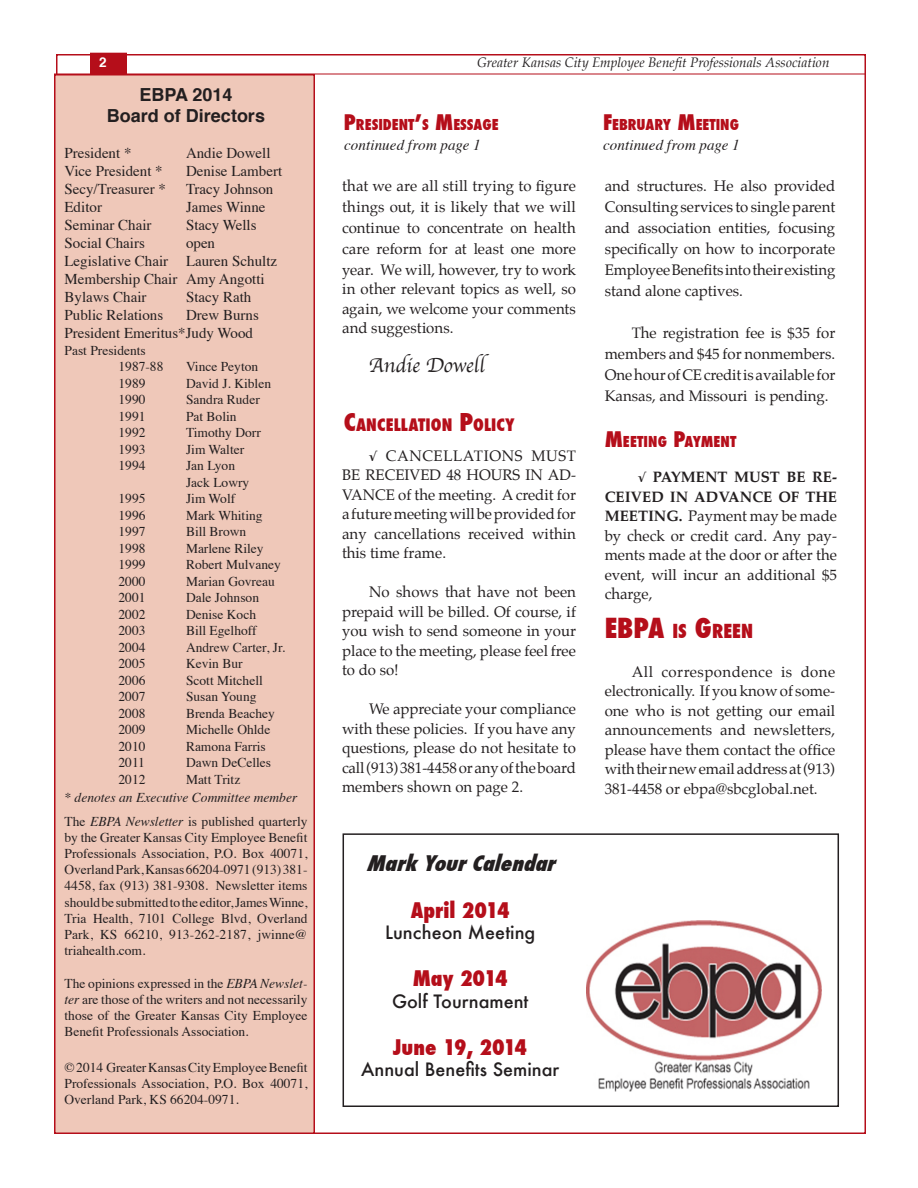
<style>
.page{position:relative;width:918px;height:1188px;background:#fff}
.page>*{position:absolute;margin:0;border:0;box-sizing:border-box;transform-origin:0 0}
.Headline{font:800 condensed 21px "Futura";color:#b50e1a}
.Headline-2{font:italic 800 condensed 21px "Futura";color:#231f20}
.Body_text{font:21px "Apple Chancery";letter-spacing:-.005em;color:#231f20}
.Headline-3{font:800 condensed 18.9px "Futura";color:#b50e1a}
.Headline-4{font:500 18px "Futura";color:#231f20}
.t1{font:700 18px "Helvetica";color:#231f20}
.t2{font:800 condensed 16.8px "Futura";letter-spacing:.005em;color:#b50e1a}
.Body_text-2{font:15px/19.5px "Palatino";color:#231f20;text-align:justify}
.t3{font:15px "Times";color:#231f20}
.Body_text-3{font:italic 15px "Times";letter-spacing:.01em;color:#231f20}
.Headline-5{font:800 condensed 14.7px "Futura";color:#b50e1a}
.t4{font:13.5px/16.2px "Times";color:#231f20;text-align:justify}
.t5{font:italic 13.5px "Palatino";letter-spacing:.005em;color:#231f20}
.t6{font:italic 13.5px "Times";color:#231f20}
.t7{font:700 13.5px "Helvetica";color:#fff}
.s1{font-style:italic}
.s2{font-size:21px}
.s3{font-size:24px}
.s4{font-weight:700}
.s5{font-size:27px}
</style>
<div class="page">
<hr style="left:54px;top:74px;width:812px;height:1px;background:#b50e1a">
<div style="left:90px;top:53px;width:37px;height:21px;background:#b50e1a"></div>
<div style="left:54px;top:74px;width:261px;height:1060px;background:#efc8b9;border:2px solid #b50e1a"></div>
<div style="left:343px;top:833px;width:496px;height:274px;border:2px solid #231f20"></div>
<img style="left:586px;top:920px;width:235px;height:171px">
<p class="t7" style="left:99px;top:52px;width:9px">2</p>
<p class="t5" style="left:477px;top:52px;width:354px">Greater Kansas City Employee Benefit Professionals Association</p>
<p class="t1" style="left:139px;top:80px;width:95px">EBPA 2014</p>
<p class="t1" style="left:107px;top:101px;width:160px">Board of Directors</p>
<p class="t3" style="left:64px;top:139px;width:69px">President *</p>
<p class="t3" style="left:186px;top:139px;width:86px">Andie Dowell</p>
<p class="t3" style="left:64px;top:157px;width:100px">Vice President *</p>
<p class="t3" style="left:186px;top:157px;width:98px">Denise Lambert</p>
<p class="t3" style="left:64px;top:175px;width:103px">Secy/Treasurer *</p>
<p class="t3" style="left:186px;top:175px;width:89px">Tracy Johnson</p>
<p class="t3" style="left:64px;top:193px;width:39px">Editor</p>
<p class="t3" style="left:186px;top:193px;width:81px">James Winne</p>
<p class="t3" style="left:64px;top:211px;width:89px">Seminar Chair</p>
<p class="t3" style="left:186px;top:211px;width:72px">Stacy Wells</p>
<p class="t3" style="left:64px;top:229px;width:82px">Social Chairs</p>
<p class="t3" style="left:186px;top:229px;width:31px">open</p>
<p class="t3" style="left:64px;top:247px;width:214px">Legislative Chair Lauren Schultz</p>
<p class="t3" style="left:64px;top:265px;width:202px">Membership Chair Amy Angotti</p>
<p class="t3" style="left:64px;top:283px;width:84px">Bylaws Chair</p>
<p class="t3" style="left:186px;top:283px;width:67px">Stacy Rath</p>
<p class="t3" style="left:64px;top:301px;width:100px">Public Relations</p>
<p class="t3" style="left:186px;top:301px;width:74px">Drew Burns</p>
<p class="t3" style="left:64px;top:319px;width:190px">President Emeritus*Judy Wood</p>
<p class="t4" style="left:64px;top:341px;width:83px">Past Presidents</p>
<p class="t4" style="left:118px;top:357px;width:46px">1987-88</p>
<p class="t4" style="left:186px;top:357px;width:74px">Vince Peyton</p>
<p class="t4" style="left:118px;top:374px;width:28px">1989</p>
<p class="t4" style="left:186px;top:374px;width:87px">David J. Kiblen</p>
<p class="t4" style="left:118px;top:390px;width:28px">1990</p>
<p class="t4" style="left:186px;top:390px;width:75px">Sandra Ruder</p>
<p class="t4" style="left:118px;top:407px;width:28px">1991</p>
<p class="t4" style="left:186px;top:407px;width:52px">Pat Bolin</p>
<p class="t4" style="left:118px;top:423px;width:28px">1992</p>
<p class="t4" style="left:186px;top:423px;width:76px">Timothy Dorr</p>
<p class="t4" style="left:118px;top:440px;width:28px">1993</p>
<p class="t4" style="left:186px;top:440px;width:60px">Jim Walter</p>
<p class="t4" style="left:118px;top:456px;width:28px">1994</p>
<p class="t4" style="left:186px;top:456px;width:51px">Jan Lyon</p>
<p class="t4" style="left:186px;top:473px;width:65px">Jack Lowry</p>
<p class="t4" style="left:118px;top:489px;width:28px">1995</p>
<p class="t4" style="left:186px;top:489px;width:51px">Jim Wolf</p>
<p class="t4" style="left:118px;top:506px;width:28px">1996</p>
<p class="t4" style="left:186px;top:506px;width:78px">Mark Whiting</p>
<p class="t4" style="left:118px;top:522px;width:28px">1997</p>
<p class="t4" style="left:186px;top:522px;width:62px">Bill Brown</p>
<p class="t4" style="left:118px;top:539px;width:28px">1998</p>
<p class="t4" style="left:186px;top:539px;width:79px">Marlene Riley</p>
<p class="t4" style="left:118px;top:555px;width:28px">1999</p>
<p class="t4" style="left:186px;top:555px;width:96px">Robert Mulvaney</p>
<p class="t4" style="left:118px;top:572px;width:28px">2000</p>
<p class="t4" style="left:186px;top:572px;width:90px">Marian Govreau</p>
<p class="t4" style="left:118px;top:588px;width:28px">2001</p>
<p class="t4" style="left:186px;top:588px;width:75px">Dale Johnson</p>
<p class="t4" style="left:118px;top:605px;width:28px">2002</p>
<p class="t4" style="left:186px;top:605px;width:72px">Denise Koch</p>
<p class="t4" style="left:118px;top:621px;width:28px">2003</p>
<p class="t4" style="left:186px;top:621px;width:72px">Bill Egelhoff</p>
<p class="t4" style="left:118px;top:638px;width:28px">2004</p>
<p class="t4" style="left:186px;top:638px;width:101px">Andrew Carter, Jr.</p>
<p class="t4" style="left:118px;top:654px;width:28px">2005</p>
<p class="t4" style="left:186px;top:654px;width:58px">Kevin Bur</p>
<p class="t4" style="left:118px;top:671px;width:28px">2006</p>
<p class="t4" style="left:186px;top:671px;width:78px">Scott Mitchell</p>
<p class="t4" style="left:118px;top:687px;width:28px">2007</p>
<p class="t4" style="left:186px;top:687px;width:72px">Susan Young</p>
<p class="t4" style="left:118px;top:704px;width:28px">2008</p>
<p class="t4" style="left:186px;top:704px;width:90px">Brenda Beachey</p>
<p class="t4" style="left:118px;top:720px;width:28px">2009</p>
<p class="t4" style="left:186px;top:720px;width:86px">Michelle Ohlde</p>
<p class="t4" style="left:118px;top:737px;width:28px">2010</p>
<p class="t4" style="left:186px;top:737px;width:81px">Ramona Farris</p>
<p class="t4" style="left:118px;top:753px;width:28px">2011</p>
<p class="t4" style="left:186px;top:753px;width:87px">Dawn DeCelles</p>
<p class="t4" style="left:118px;top:770px;width:28px">2012</p>
<p class="t4" style="left:186px;top:770px;width:56px">Matt Tritz</p>
<p class="t6" style="left:64px;top:785px;width:234px">* denotes an Executive Committee member</p>
<p class="t4" style="left:64px;top:812px;width:245px">The <span class="s1">EBPA Newsletter</span> is published quarterly by the Greater Kansas City Employee Benefit Professionals Association, P.O. Box 40071, Overland Park, Kansas 66204-0971 (913) 381- 4458, fax (913) 381-9308. Newsletter items should be submitted to the editor, James Winne, Tria Health, 7101 College Blvd, Overland Park, KS 66210, 913-262-2187, jwinne@ triahealth.com.</p>
<p class="t4" style="left:64px;top:974px;width:245px">The opinions expressed in the <span class="s1">EBPA Newslet&shy;ter</span> are those of the writers and not necessarily those of the Greater Kansas City Employee Benefit Professionals Association.</p>
<p class="t4" style="left:64px;top:1058px;width:245px">© 2014 Greater Kansas City Employee Benefit Professionals Association, P.O. Box 40071, Overland Park, KS 66204-0971.</p>
<p class="Headline-5" style="left:344px;top:115px;width:156px"><span class="s2">P</span>RESIDENT<span class="s2">’</span>S <span class="s2">M</span>ESSAGE</p>
<p class="Body_text-3" style="left:344px;top:132px;width:138px">continued from page 1</p>
<p class="Headline-5" style="left:603px;top:115px;width:138px"><span class="s2">F</span>EBRUARY <span class="s2">M</span>EETING</p>
<p class="Body_text-3" style="left:603px;top:132px;width:138px">continued from page 1</p>
<p class="Body_text-2" style="left:342px;top:175px;width:236px;line-height:21px">that we are all still trying to figure things out, it is likely that we will continue to concentrate on health care reform for at least one more year. We will, however, try to work</p>
<p class="Body_text-2" style="left:342px;top:279px;width:236px">in other relevant topics as well, so again, we welcome your comments and suggestions.</p>
<p class="Body_text" style="left:369px;top:349px;width:117px">Andie Dowell</p>
<p class="Body_text-2" style="left:605px;top:175px;width:232px;line-height:21px">and structures. He also provided Consulting services to single parent and association entities, focusing specifically on how to incorporate Employee Benefits into their existing stand alone captives.</p>
<p class="Body_text-2" style="left:605px;top:322px;width:232px;line-height:21px;text-indent:27px">The registration fee is $35 for members and $45 for nonmembers.<br>One hour of CE credit is available for Kansas, and Missouri is pending.</p>
<p class="t2" style="left:344px;top:413px;width:172px"><span class="s3">C</span>ANCELLATION <span class="s3">P</span>OLICY</p>
<p class="Headline-5" style="left:605px;top:431px;width:133px"><span class="s2">M</span>EETING <span class="s2">P</span>AYMENT</p>
<p class="Body_text-2" style="left:605px;top:467px;width:234px;text-indent:33px"><span class="s4">√ PAYMENT MUST BE RE-CEIVED IN ADVANCE OF THE MEETING.</span> Payment may be made by check or credit card. Any pay&shy;ments made at the door or after the event, will incur an additional $5 charge,</p>
<p class="Headline-3" style="left:605px;top:618px;width:150px"><span class="s5">EBPA</span> IS <span class="s5">G</span>REEN</p>
<p class="Body_text-2" style="left:605px;top:662px;width:232px;text-indent:27px">All correspondence is done electronically. If you know of some&shy;one who is not getting our email announcements and newsletters, please have them contact the office with their new email address at (913)<br>381-4458 or ebpa@sbcglobal.net.</p>
<p class="Body_text-2" style="left:342px;top:446px;width:236px;text-indent:27px"><span class="s4">√</span> CANCELLATIONS MUST BE RECEIVED 48 HOURS IN AD-VANCE of the meeting. A credit for a future meeting will be provided for any cancellations received within this time frame.</p>
<p class="Body_text-2" style="left:342px;top:582px;width:236px;text-indent:27px">No shows that have not been prepaid will be billed. Of course, if you wish to send someone in your place to the meeting, please feel free to do so!</p>
<p class="Body_text-2" style="left:342px;top:699px;width:236px;text-indent:27px">We appreciate your compliance with these policies. If you have any questions, please do not hesitate to call (913) 381-4458 or any of the board members shown on page 2.</p>
<p class="Headline-2" style="left:366px;top:849px;width:198px">MarkYourCalendar</p>
<p class="Headline" style="left:411px;top:896px;width:100px">April 2014</p>
<p class="Headline-4" style="left:385px;top:920px;width:152px">Luncheon Meeting</p>
<p class="Headline" style="left:413px;top:964px;width:97px">May 2014</p>
<p class="Headline-4" style="left:392px;top:989px;width:138px">Golf Tournament</p>
<p class="Headline" style="left:393px;top:1033px;width:136px">June 19, 2014</p>
<p class="Headline-4" style="left:361px;top:1057px;width:200px">Annual Benefits Seminar</p>
</div>
